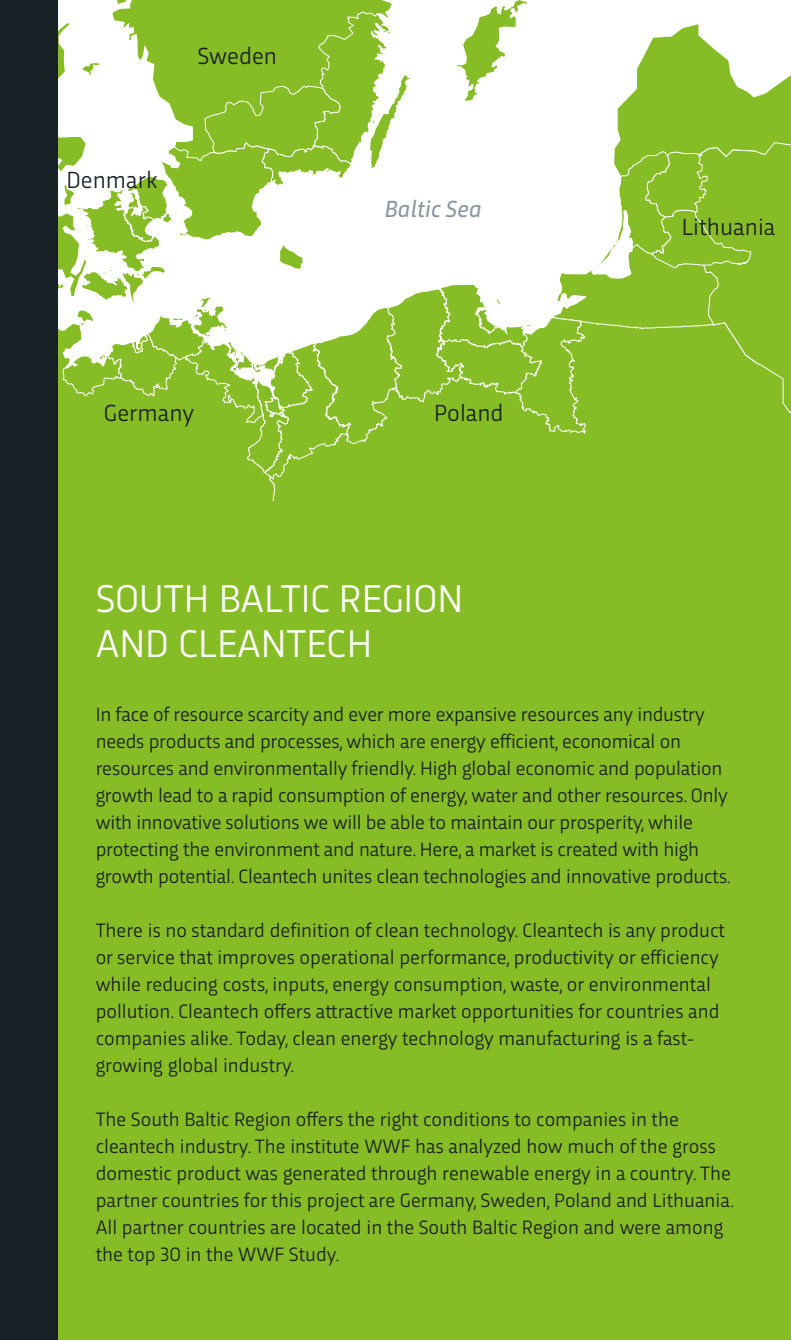
<style>
.page{position:relative;width:791px;height:1340px;background:#fff}
.page>*{position:absolute;margin:0;border:0;box-sizing:border-box;transform-origin:0 0}
.t1{font:40.5px/45px "Trasandina";color:#fff}
.t2{font:24.53px "Trasandina";color:#182126}
.t3{font:italic 24.53px "Trasandina";color:#8b979f}
.t4{font:20.25px/27px "Trasandina";color:#182126}
</style>
<div class="page">
<div style="left:51px;top:439px;width:740px;height:900px;background:#86bc25"></div>
<svg style="left:57px;top:0;width:734px;height:501px"></svg>
<div style="left:0;top:0;width:57px;height:1339px;background:#182126"></div>
<p class="t2" style="left:197px;top:38px;width:81px">Sweden</p>
<p class="t2" style="left:67px;top:162px;width:93px">Denmark</p>
<p class="t2" style="left:104px;top:394px;width:92px">Germany</p>
<p class="t3" style="left:385px;top:190px;width:98px">Baltic Sea</p>
<p class="t2" style="left:434px;top:394px;width:71px">Poland</p>
<h1 class="t1" style="left:96px;top:572px;width:369px">SOUTH BALTIC REGION<br>AND CLEANTECH</h1>
<p class="t2" style="left:682px;top:209px;width:95px">Lithuania</p>
<p class="t4" style="left:96px;top:699px;width:637px">In face of resource scarcity and ever more expansive resources any industry needs products and processes, which are energy efficient, economical on resources and environmentally friendly. High global economic and population growth lead to a rapid consumption of energy, water and other resources. Only with innovative solutions we will be able to maintain our prosperity, while protecting the environment and nature. Here, a market is created with high growth potential. Cleantech unites clean technologies and innovative products.</p>
<p class="t4" style="left:96px;top:915px;width:631px">There is no standard definition of clean technology. Cleantech is any product or service that improves operational performance, productivity or efficiency while reducing costs, inputs, energy consumption, waste, or environmental pollution. Cleantech offers attractive market opportunities for countries and companies alike. Today, clean energy technology manufacturing is a fast&shy;growing global industry.</p>
<p class="t4" style="left:96px;top:1104px;width:640px">The South Baltic Region offers the right conditions to companies in the cleantech industry. The institute WWF has analyzed how much of the gross domestic product was generated through renewable energy in a country. The partner countries for this project are Germany, Sweden, Poland and Lithuania.<br>All partner countries are located in the South Baltic Region and were among the top 30 in the WWF Study.</p>
</div>
